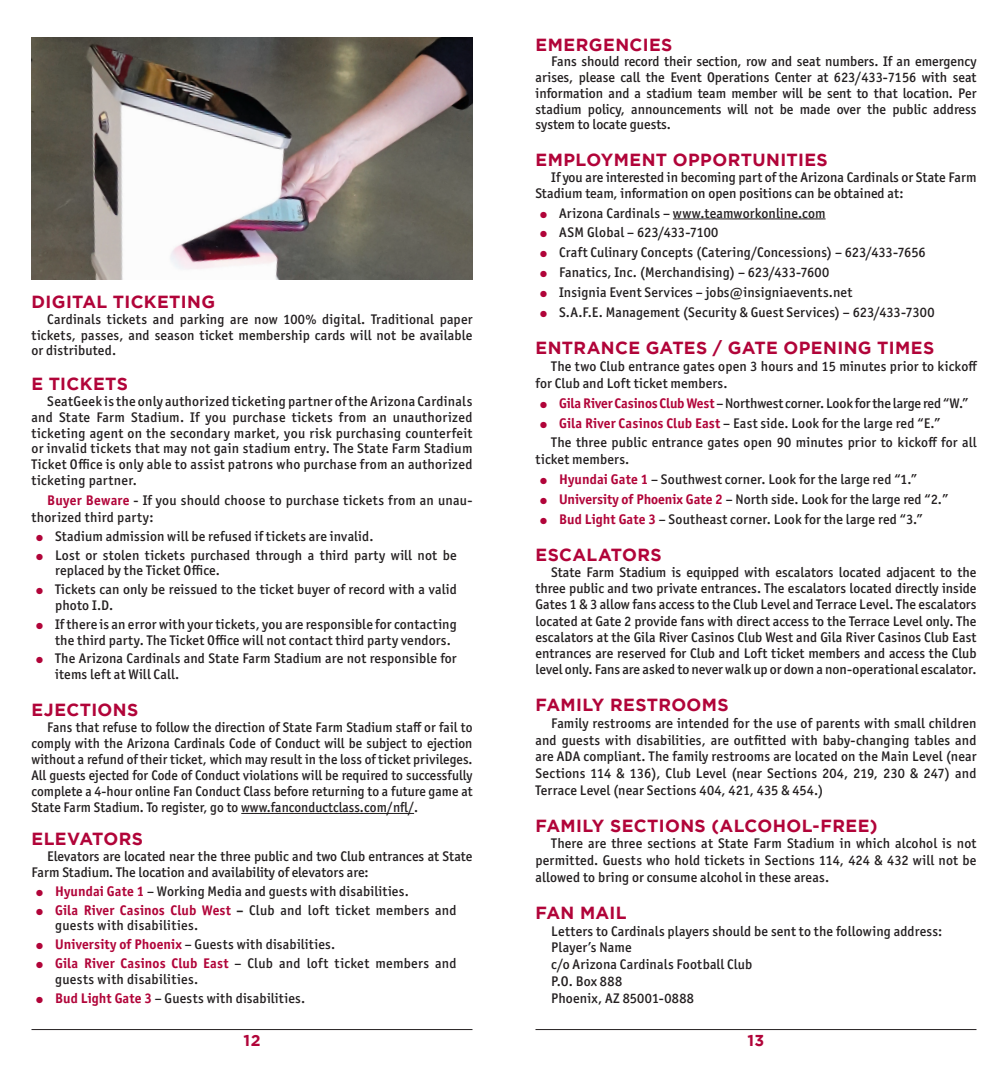
<style>
.page{position:relative;width:1008px;height:1071px;background:#fff}
.page>*{position:absolute;margin:0;border:0;box-sizing:border-box;transform-origin:0 0}
.Sub-subhead{font:700 17.5px "Gotham";letter-spacing:.025em;color:#b10439}
.t1{font:700 15.75px "Gotham";color:#b10439}
.body{font:500 14px/15.8px "Officina Sans ITC Pro";letter-spacing:.01em;color:#231f20}
.body-2{font:500 14px "Officina Sans ITC Pro";letter-spacing:-.01em;color:#231f20}
.s1{font-weight:700;color:#b10439}
.s2{color:#b10439}
.s3{font-weight:700}
</style>
<div class="page">
<hr style="left:32px;top:1029px;width:440px;height:1px;background:#231f20">
<hr style="left:536px;top:1029px;width:440px;height:1px;background:#231f20">
<hr style="left:241px;top:813px;width:173px;height:1px;background:#231f20">
<hr style="left:673px;top:219px;width:153px;height:1px;background:#231f20">
<img style="left:32px;top:38px;width:440px;height:242px">
<p class="Sub-subhead" style="left:32px;top:292px;width:185px">DIGITAL TICKETING</p>
<p class="body" style="left:32px;top:311px;width:443px;text-align:justify;text-indent:16px">Cardinals tickets and parking are now 100% digital. Traditional paper tickets, passes, and season ticket membership cards will not be available or distributed.</p>
<p class="Sub-subhead" style="left:32px;top:374px;width:98px">E TICKETS</p>
<p class="body" style="left:32px;top:393px;width:443px;text-align:justify;text-indent:16px">SeatGeek is the only authorized ticketing partner of the Arizona Cardinals and State Farm Stadium. If you purchase tickets from an unauthorized ticketing agent on the secondary market, you risk purchasing counterfeit or invalid tickets that may not gain stadium entry. The State Farm Stadium Ticket Office is only able to assist patrons who purchase from an authorized ticketing partner.</p>
<p class="body" style="left:32px;top:492px;width:443px;line-height:16.8px;text-indent:16px"><span class="s1">Buyer Beware</span> - If you should choose to purchase tickets from an unau&shy;thorized third party:</p>
<p class="body" style="left:36px;top:528px;width:339px"><span class="s2">●</span> Stadium admission will be refused if tickets are invalid.</p>
<p class="body" style="left:55px;top:547px;width:403px;text-indent:-19px"><span class="s2">●</span> Lost or stolen tickets purchased through a third party will not be replaced by the Ticket Office.</p>
<p class="body" style="left:55px;top:581px;width:403px;text-indent:-19px"><span class="s2">●</span> Tickets can only be reissued to the ticket buyer of record with a valid photo I.D.</p>
<p class="body" style="left:55px;top:616px;width:403px;text-indent:-19px"><span class="s2">●</span> If there is an error with your tickets, you are responsible for contacting the third party. The Ticket Office will not contact third party vendors.</p>
<p class="body" style="left:55px;top:651px;width:403px;text-indent:-19px"><span class="s2">●</span> The Arizona Cardinals and State Farm Stadium are not responsible for items left at Will Call.</p>
<p class="Sub-subhead" style="left:32px;top:700px;width:108px">EJECTIONS</p>
<p class="body" style="left:32px;top:719px;width:443px;text-align:justify;text-indent:16px">Fans that refuse to follow the direction of State Farm Stadium staff or fail to comply with the Arizona Cardinals Code of Conduct will be subject to ejection without a refund of their ticket, which may result in the loss of ticket privileges.<br>All guests ejected for Code of Conduct violations will be required to successfully complete a 4-hour online Fan Conduct Class before returning to a future game at State Farm Stadium. To register, go to www.fanconductclass.com/nfl/.</p>
<p class="Sub-subhead" style="left:32px;top:829px;width:113px">ELEVATORS</p>
<p class="body" style="left:32px;top:848px;width:442px;text-indent:16px">Elevators are located near the three public and two Club entrances at State<br>Farm Stadium. The location and availability of elevators are:</p>
<p class="body" style="left:36px;top:883px;width:374px"><span class="s2">●</span> <span class="s1">Hyundai Gate 1</span> – Working Media and guests with disabilities.</p>
<p class="body" style="left:55px;top:902px;width:403px;text-indent:-19px"><span class="s2">●</span> <span class="s1">Gila River Casinos Club West</span> <span class="s3">–</span> Club and loft ticket members and guests with disabilities.</p>
<p class="body" style="left:36px;top:937px;width:301px"><span class="s2">●</span> <span class="s1">University of Phoenix</span> – Guests with disabilities.</p>
<p class="body" style="left:55px;top:955px;width:403px;text-indent:-19px"><span class="s2">●</span> <span class="s1">Gila River Casinos Club East</span> – Club and loft ticket members and guests with disabilities.</p>
<p class="body" style="left:36px;top:990px;width:271px"><span class="s2">●</span> <span class="s1">Bud Light Gate 3</span> – Guests with disabilities.</p>
<p class="Sub-subhead" style="left:536px;top:34px;width:138px">EMERGENCIES</p>
<p class="body" style="left:536px;top:54px;width:443px;text-align:justify;text-indent:16px">Fans should record their section, row and seat numbers. If an emergency arises, please call the Event Operations Center at 623/433-7156 with seat information and a stadium team member will be sent to that location. Per stadium policy, announcements will not be made over the public address system to locate guests.</p>
<p class="Sub-subhead" style="left:536px;top:150px;width:294px">EMPLOYMENT OPPORTUNITIES</p>
<p class="body" style="left:536px;top:169px;width:443px;text-indent:16px">If you are interested in becoming part of the Arizona Cardinals or State Farm<br>Stadium team, information on open positions can be obtained at:</p>
<p class="body" style="left:540px;top:205px;width:287px"><span class="s2">●</span> Arizona Cardinals – www.teamworkonline.com</p>
<p class="body" style="left:540px;top:225px;width:180px"><span class="s2">●</span> ASM Global – 623/433-7100</p>
<p class="body" style="left:540px;top:245px;width:387px"><span class="s2">●</span> Craft Culinary Concepts (Catering/Concessions) – 623/433-7656</p>
<p class="body" style="left:540px;top:265px;width:291px"><span class="s2">●</span> Fanatics, Inc. (Merchandising) – 623/433-7600</p>
<p class="body" style="left:540px;top:285px;width:314px"><span class="s2">●</span> Insignia Event Services – jobs@insigniaevents.net</p>
<p class="body" style="left:540px;top:305px;width:396px"><span class="s2">●</span> S.A.F.E. Management (Security &amp; Guest Services) – 623/433-7300</p>
<p class="Sub-subhead" style="left:536px;top:338px;width:400px">ENTRANCE GATES / GATE OPENING TIMES</p>
<p class="body" style="left:536px;top:358px;width:443px;line-height:16.8px;text-indent:16px">The two Club entrance gates open 3 hours and 15 minutes prior to kickoff for Club and Loft ticket members.</p>
<p class="body-2" style="left:540px;top:394px;width:430px"><span class="s2">●</span> <span class="s1">Gila River Casinos Club West</span> – Northwest corner. Look for the large red “W.”</p>
<p class="body" style="left:540px;top:415px;width:402px"><span class="s2">●</span> <span class="s1">Gila River Casinos Club East</span> – East side. Look for the large red “E.”</p>
<p class="body" style="left:536px;top:434px;width:442px;line-height:16.8px;text-indent:16px">The three public entrance gates open 90 minutes prior to kickoff for all ticket members.</p>
<p class="body" style="left:540px;top:471px;width:379px"><span class="s2">●</span> <span class="s1">Hyundai Gate 1</span> – Southwest corner. Look for the large red “1.”</p>
<p class="body" style="left:540px;top:491px;width:410px"><span class="s2">●</span> <span class="s1">University of Phoenix Gate 2</span> – North side. Look for the large red “2.”</p>
<p class="body" style="left:540px;top:511px;width:384px"><span class="s2">●</span> <span class="s1">Bud Light Gate 3</span> – Southeast corner. Look for the large red “3.”</p>
<p class="Sub-subhead" style="left:536px;top:545px;width:128px">ESCALATORS</p>
<p class="body" style="left:536px;top:564px;width:443px;text-align:justify;text-indent:16px">State Farm Stadium is equipped with escalators located adjacent to the three public and two private entrances. The escalators located directly inside Gates 1 &amp; 3 allow fans access to the Club Level and Terrace Level. The escalators located at Gate 2 provide fans with direct access to the Terrace Level only. The escalators at the Gila River Casinos Club West and Gila River Casinos Club East entrances are reserved for Club and Loft ticket members and access the Club level only. Fans are asked to never walk up or down a non-operational escalator.</p>
<p class="Sub-subhead" style="left:536px;top:695px;width:195px">FAMILY RESTROOMS</p>
<p class="body" style="left:536px;top:714px;width:443px;line-height:16.8px;text-align:justify;text-indent:16px">Family restrooms are intended for the use of parents with small children and guests with disabilities, are outfitted with baby-changing tables and are ADA compliant. The family restrooms are located on the Main Level (near Sections 114 &amp; 136), Club Level (near Sections 204, 219, 230 &amp; 247) and Terrace Level (near Sections 404, 421, 435 &amp; 454.)</p>
<p class="Sub-subhead" style="left:536px;top:815px;width:344px">FAMILY SECTIONS (ALCOHOL-FREE)</p>
<p class="body" style="left:536px;top:835px;width:443px;line-height:16.8px;text-align:justify;text-indent:16px">There are three sections at State Farm Stadium in which alcohol is not permitted. Guests who hold tickets in Sections 114, 424 &amp; 432 will not be allowed to bring or consume alcohol in these areas.</p>
<p class="Sub-subhead" style="left:536px;top:903px;width:93px">FAN MAIL</p>
<p class="body" style="left:551px;top:923px;width:393px">Letters to Cardinals players should be sent to the following address:</p>
<p class="body" style="left:551px;top:940px;width:82px">Player’s Name</p>
<p class="body" style="left:551px;top:956px;width:203px">c/o Arizona Cardinals Football Club</p>
<p class="body" style="left:551px;top:973px;width:72px">P.O. Box 888</p>
<p class="body" style="left:551px;top:990px;width:144px">Phoenix, AZ 85001-0888</p>
<p class="t1" style="left:244px;top:1031px;width:18px">12</p>
<p class="t1" style="left:748px;top:1031px;width:18px">13</p>
</div>
